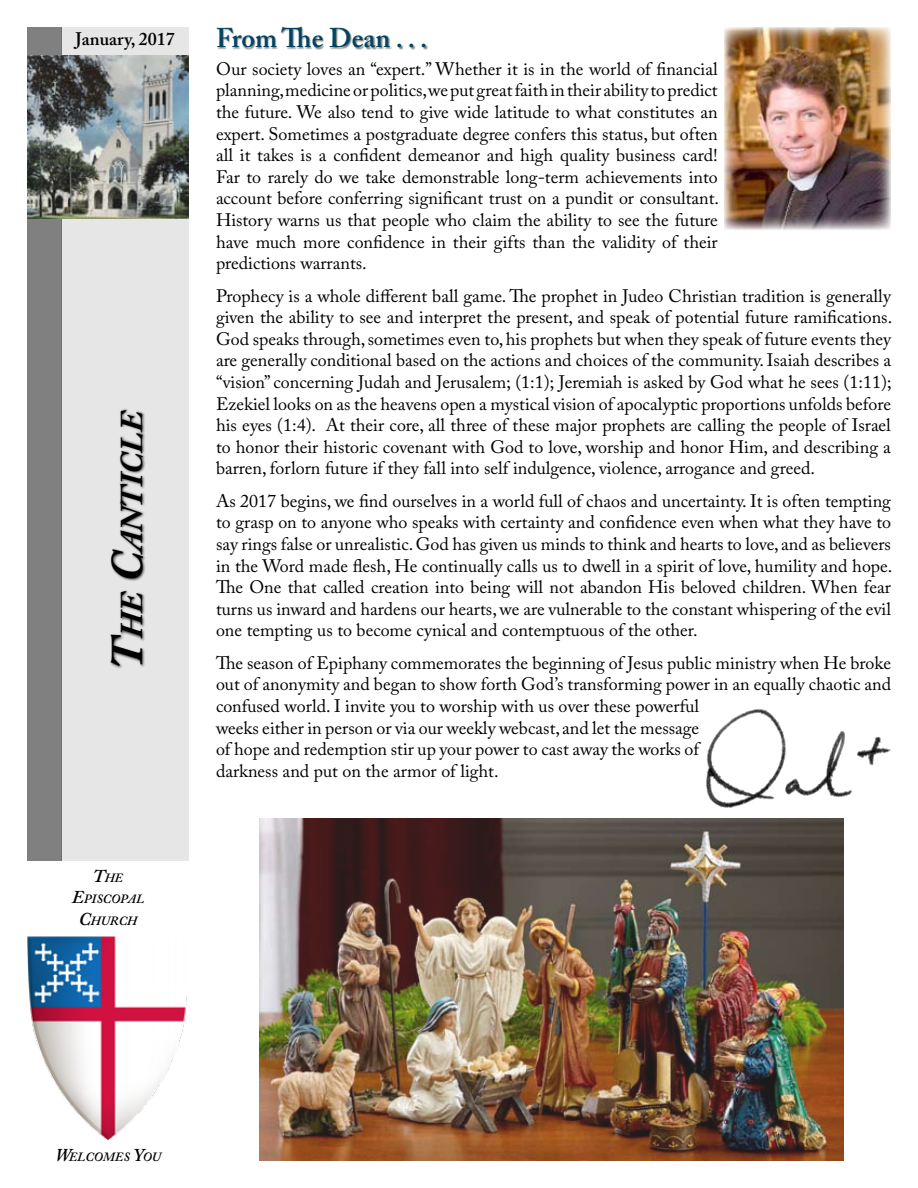
<style>
.page{position:relative;width:918px;height:1188px;background:#fff}
.page>*{position:absolute;margin:0;border:0;box-sizing:border-box;transform-origin:0 0}
.t1{font:italic 700 31.5px "Adobe Caslon Pro";color:#000}
.t2{font:600 27px "Adobe Caslon Pro";color:#014462}
.t3{font:18px/21.6px "Adobe Caslon Pro";color:#000;text-align:justify}
.t4{font:600 18px "Adobe Caslon Pro";color:#000}
.t5{font:italic 600 12.6px/21.6px "Adobe Caslon Pro";color:#000;text-align:center}
.s1{font-size:45px}
.s2{font-size:18px}
</style>
<div class="page">
<div style="left:27px;top:27px;width:35px;height:834px;background:#808080"></div>
<div style="left:62px;top:27px;width:127px;height:834px;background:#e7e6e6"></div>
<img style="left:27px;top:937px;width:160px;height:203px">
<img style="left:27px;top:55px;width:162px;height:164px">
<div style="left:109px;top:408px;width:38px;height:261px;background:#000;opacity:.75"></div>
<div style="left:217px;top:26px;width:211px;height:24px;background:#000;opacity:.5"></div>
<img style="left:725px;top:27px;width:166px;height:203px">
<img style="left:706px;top:709px;width:185px;height:99px">
<img style="left:259px;top:819px;width:585px;height:342px">
<p class="t4" style="left:76px;top:28px;width:101px">January, 2017</p>
<h1 class="t1" style="left:113px;top:669px;width:261px;rotate:-90deg"><span class="s1">T</span>he <span class="s1">C</span>anticle</h1>
<p class="t5" style="left:72px;top:867px;width:74px"><span class="s2">T</span>HE<br><span class="s2">E</span>PISCOPAL<br><span class="s2">C</span>HURCH</p>
<h2 class="t2" style="left:216px;top:22px;width:213px">From The Dean . . .</h2>
<p class="t3" style="left:216px;top:58px;width:505px">Our society loves an “expert.” Whether it is in the world of financial planning, medicine or politics, we put great faith in their ability to predict the future. We also tend to give wide latitude to what constitutes an expert. Sometimes a postgraduate degree confers this status, but often all it takes is a confident demeanor and high quality business card!<br>Far to rarely do we take demonstrable long-term achievements into account before conferring significant trust on a pundit or consultant.<br>History warns us that people who claim the ability to see the future have much more confidence in their gifts than the validity of their predictions warrants.</p>
<p class="t3" style="left:216px;top:285px;width:678px">Prophecy is a whole different ball game. The prophet in Judeo Christian tradition is generally given the ability to see and interpret the present, and speak of potential future ramifications.<br>God speaks through, sometimes even to, his prophets but when they speak of future events they are generally conditional based on the actions and choices of the community. Isaiah describes a “vision” concerning Judah and Jerusalem; (1:1); Jeremiah is asked by God what he sees (1:11); Ezekiel looks on as the heavens open a mystical vision of apocalyptic proportions unfolds before his eyes (1:4). At their core, all three of these major prophets are calling the people of Israel to honor their historic covenant with God to love, worship and honor Him, and describing a barren, forlorn future if they fall into self indulgence, violence, arrogance and greed.</p>
<p class="t3" style="left:216px;top:490px;width:678px">As 2017 begins, we find ourselves in a world full of chaos and uncertainty. It is often tempting to grasp on to anyone who speaks with certainty and confidence even when what they have to say rings false or unrealistic. God has given us minds to think and hearts to love, and as believers in the Word made flesh, He continually calls us to dwell in a spirit of love, humility and hope.<br>The One that called creation into being will not abandon His beloved children. When fear turns us inward and hardens our hearts, we are vulnerable to the constant whispering of the evil one tempting us to become cynical and contemptuous of the other.</p>
<p class="t3" style="left:216px;top:652px;width:677px;text-align:left">The season of Epiphany commemorates the beginning of Jesus public ministry when He broke out of anonymity and began to show forth God’s transforming power in an equally chaotic and confused world. I invite you to worship with us over these powerful<br>weeks either in person or via our weekly webcast, and let the message<br>of hope and redemption stir up your power to cast away the works of<br>darkness and put on the armor of light.</p>
<p class="t5" style="left:55px;top:1146px;width:107px"><span class="s2">W</span>ELCOMES <span class="s2">Y</span>OU</p>
</div>
